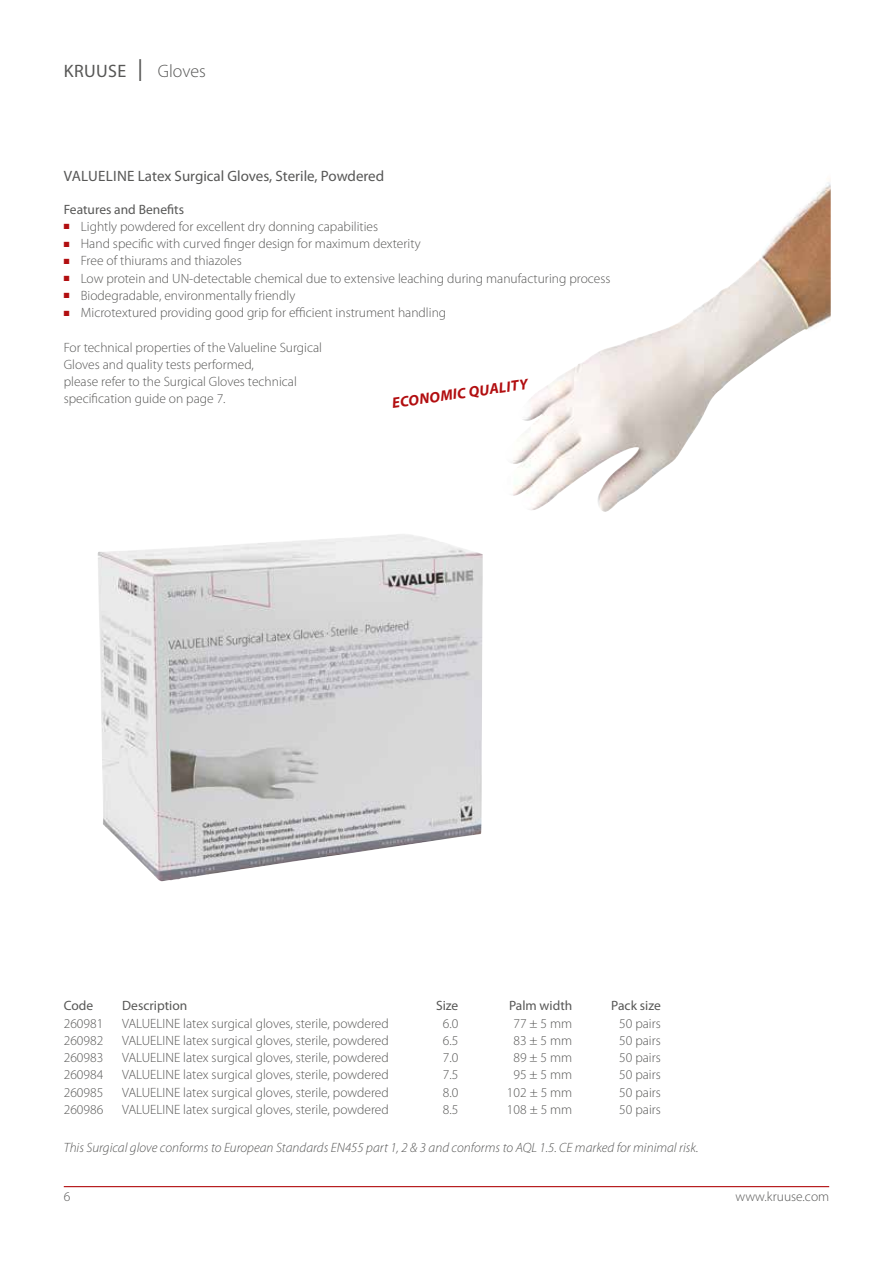
<style>
.page{position:relative;width:893px;height:1263px;background:#fff}
.page>*{position:absolute;margin:0;border:0;box-sizing:border-box;transform-origin:0 0}
.t1{font:18px "Myriad Pro";letter-spacing:.02em;color:#575756}
.t2{font:15px "Myriad Pro";color:#575756}
.t3{font:italic 700 15px "Myriad Pro";color:#b20e10}
.t4{font:300 13.5px/17.2px "Myriad Pro";color:#575756}
.t5{font:italic 300 13.5px "Myriad Pro";color:#575756}
.t6{font:13.5px "Myriad Pro";color:#575756}
.s1{font-size:32.4px}
.s2{font-weight:300}
.s3{color:#b20e10}
</style>
<div class="page">
<img style="left:97px;top:534px;width:386px;height:347px">
<img style="left:511px;top:182px;width:320px;height:330px">
<hr style="left:64px;top:1186px;width:765px;height:1px;background:#b20e10">
<h1 class="t1" style="left:64px;top:60px;width:143px">KRUUSE <span class="s1">I</span> <span class="s2">Gloves</span></h1>
<p class="t2" style="left:64px;top:167px;width:322px">VALUELINE Latex Surgical Gloves, Sterile, Powdered</p>
<p class="t6" style="left:64px;top:201px;width:122px">Features and Benefits</p>
<p class="t4" style="left:64px;top:218px;width:316px"><span class="s3">■</span> Lightly powdered for excellent dry donning capabilities</p>
<p class="t4" style="left:64px;top:235px;width:358px"><span class="s3">■</span> Hand specific with curved finger design for maximum dexterity</p>
<p class="t4" style="left:64px;top:252px;width:179px"><span class="s3">■</span> Free of thiurams and thiazoles</p>
<p class="t4" style="left:64px;top:269px;width:548px"><span class="s3">■</span> Low protein and UN-detectable chemical due to extensive leaching during manufacturing process</p>
<p class="t4" style="left:64px;top:287px;width:233px"><span class="s3">■</span> Biodegradable, environmentally friendly</p>
<p class="t4" style="left:64px;top:304px;width:384px"><span class="s3">■</span> Microtextured providing good grip for efficient instrument handling</p>
<p class="t4" style="left:64px;top:338px;width:260px">For technical properties of the Valueline Surgical Gloves and quality tests performed,<br>please refer to the Surgical Gloves technical specification guide on page 7.</p>
<p class="t3" style="left:391px;top:393px;width:139px;rotate:-8deg">ECONOMIC QUALITY</p>
<p class="t6" style="left:64px;top:997px;width:31px">Code</p>
<p class="t6" style="left:122px;top:997px;width:67px">Description</p>
<p class="t6" style="left:436px;top:997px;width:24px">Size</p>
<p class="t6" style="left:509px;top:997px;width:65px">Palm width</p>
<p class="t6" style="left:611px;top:997px;width:51px">Pack size</p>
<p class="t4" style="left:64px;top:1014px;width:41px">260981</p>
<p class="t4" style="left:122px;top:1014px;width:268px">VALUELINE latex surgical gloves, sterile, powdered</p>
<p class="t4" style="left:443px;top:1014px;width:17px">6.0</p>
<p class="t4" style="left:513px;top:1014px;width:60px">77 ± 5 mm</p>
<p class="t4" style="left:619px;top:1014px;width:43px">50 pairs</p>
<p class="t4" style="left:64px;top:1031px;width:41px">260982</p>
<p class="t4" style="left:122px;top:1031px;width:268px">VALUELINE latex surgical gloves, sterile, powdered</p>
<p class="t4" style="left:443px;top:1031px;width:17px">6.5</p>
<p class="t4" style="left:513px;top:1031px;width:60px">83 ± 5 mm</p>
<p class="t4" style="left:619px;top:1031px;width:43px">50 pairs</p>
<p class="t4" style="left:64px;top:1049px;width:41px">260983</p>
<p class="t4" style="left:122px;top:1049px;width:268px">VALUELINE latex surgical gloves, sterile, powdered</p>
<p class="t4" style="left:443px;top:1049px;width:17px">7.0</p>
<p class="t4" style="left:513px;top:1049px;width:60px">89 ± 5 mm</p>
<p class="t4" style="left:619px;top:1049px;width:43px">50 pairs</p>
<p class="t4" style="left:64px;top:1066px;width:41px">260984</p>
<p class="t4" style="left:122px;top:1066px;width:268px">VALUELINE latex surgical gloves, sterile, powdered</p>
<p class="t4" style="left:443px;top:1066px;width:17px">7.5</p>
<p class="t4" style="left:513px;top:1066px;width:60px">95 ± 5 mm</p>
<p class="t4" style="left:619px;top:1066px;width:43px">50 pairs</p>
<p class="t4" style="left:64px;top:1083px;width:41px">260985</p>
<p class="t4" style="left:122px;top:1083px;width:268px">VALUELINE latex surgical gloves, sterile, powdered</p>
<p class="t4" style="left:443px;top:1083px;width:17px">8.0</p>
<p class="t4" style="left:507px;top:1083px;width:67px">102 ± 5 mm</p>
<p class="t4" style="left:619px;top:1083px;width:43px">50 pairs</p>
<p class="t4" style="left:64px;top:1100px;width:41px">260986</p>
<p class="t4" style="left:122px;top:1100px;width:268px">VALUELINE latex surgical gloves, sterile, powdered</p>
<p class="t4" style="left:443px;top:1100px;width:17px">8.5</p>
<p class="t4" style="left:507px;top:1100px;width:67px">108 ± 5 mm</p>
<p class="t4" style="left:619px;top:1100px;width:43px">50 pairs</p>
<p class="t5" style="left:64px;top:1140px;width:636px">This Surgical glove conforms to European Standards EN455 part 1, 2 &amp; 3 and conforms to AQL 1.5. CE marked for minimal risk.</p>
<p class="t4" style="left:64px;top:1188px;width:8px">6</p>
<p class="t4" style="left:735px;top:1188px;width:95px">www.kruuse.com</p>
</div>
